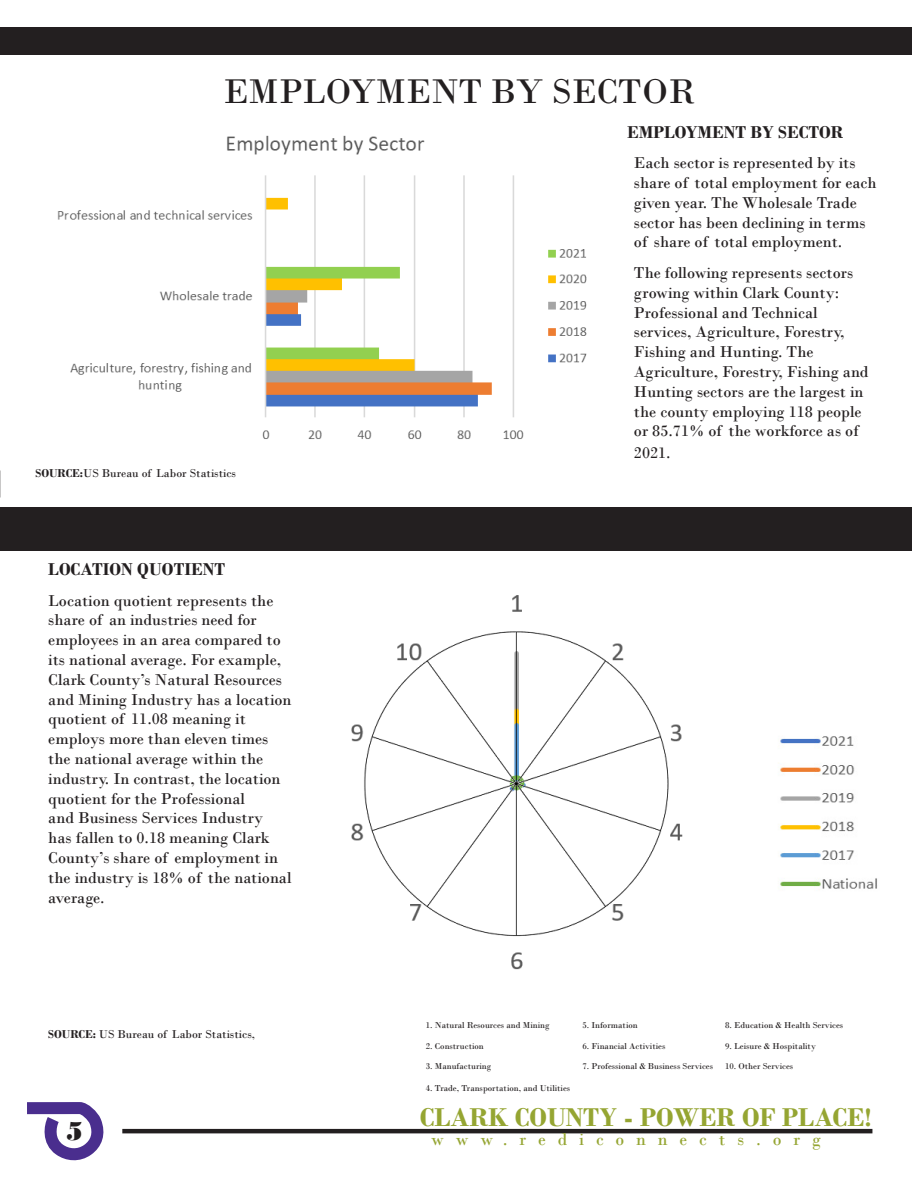
<style>
.page{position:relative;width:912px;height:1188px;background:#fff}
.page>*{position:absolute;margin:0;border:0;box-sizing:border-box;transform-origin:0 0}
.t1{font:36px "Bodoni";color:#231f20}
.t2{font:700 27px "Bodoni";color:#95a532}
.t3{font:27px "Bodoni MT Black";color:#231f20}
.t4{font:700 18px "Bodoni";color:#231f20}
.t5{font:18px "Bodoni";letter-spacing:.66em;color:#95a532}
.t6{font:16.5px/19.8px "Bodoni";color:#231f20}
.t7{font:12px "Bodoni";color:#231f20}
.t8{font:9px "Bodoni";color:#231f20}
.s1{font-weight:700}
</style>
<div class="page">
<svg style="left:27px;top:1102px;width:77px;height:59px"></svg>
<hr style="left:122px;top:1129px;width:750px;height:4px;background:#231f20">
<div style="left:0;top:27px;width:911px;height:27px;background:#231f20"></div>
<img style="left:780px;top:736px;width:97px;height:153px">
<div style="left:1px;top:507px;width:910px;height:44px;background:#231f20"></div>
<img style="left:57px;top:135px;width:530px;height:304px">
<img style="left:351px;top:595px;width:332px;height:375px">
<p class="t1" style="left:223px;top:70px;width:473px">EMPLOYMENT BY SECTOR</p>
<p class="t7" style="left:36px;top:466px;width:202px"><span class="s1">SOURCE:</span>US Bureau of Labor Statistics</p>
<p class="t4" style="left:48px;top:558px;width:178px">LOCATION QUOTIENT</p>
<p class="t6" style="left:48px;top:590px;width:245px">Location quotient represents the share of an industries need for employees in an area compared to its national average. For example,<br>Clark County’s Natural Resources and Mining Industry has a location quotient of 11.08 meaning it employs more than eleven times the national average within the industry. In contrast, the location quotient for the Professional<br>and Business Services Industry<br>has fallen to 0.18 meaning Clark<br>County’s share of employment in the industry is 18% of the national average.</p>
<p class="t7" style="left:48px;top:1027px;width:208px"><span class="s1">SOURCE:</span> US Bureau of Labor Statistics,</p>
<h2 class="t3" style="left:66px;top:1115px;width:19px">5</h2>
<p class="t4" style="left:627px;top:121px;width:217px">EMPLOYMENT BY SECTOR</p>
<p class="t6" style="left:633px;top:153px;width:244px">Each sector is represented by its share of total employment for each given year. The Wholesale Trade sector has been declining in terms of share of total employment.</p>
<p class="t6" style="left:633px;top:263px;width:236px">The following represents sectors growing within Clark County:<br>Professional and Technical services, Agriculture, Forestry,<br>Fishing and Hunting. The<br>Agriculture, Forestry, Fishing and<br>Hunting sectors are the largest in the county employing 118 people or 85.71% of the workforce as of</p>
<p class="t6" style="left:633px;top:443px;width:38px">2021.</p>
<p class="t8" style="left:426px;top:1020px;width:125px">1. Natural Resources and Mining</p>
<p class="t8" style="left:582px;top:1020px;width:57px">5. Information</p>
<p class="t8" style="left:724px;top:1020px;width:120px">8. Education &amp; Health Services</p>
<p class="t8" style="left:426px;top:1040px;width:59px">2. Construction</p>
<p class="t8" style="left:582px;top:1040px;width:84px">6. Financial Activities</p>
<p class="t8" style="left:724px;top:1040px;width:92px">9. Leisure &amp; Hospitality</p>
<p class="t8" style="left:426px;top:1060px;width:67px">3. Manufacturing</p>
<p class="t8" style="left:582px;top:1060px;width:132px">7. Professional &amp; Business Services</p>
<p class="t8" style="left:724px;top:1060px;width:70px">10. Other Services</p>
<p class="t8" style="left:426px;top:1083px;width:146px">4. Trade, Transportation, and Utilities</p>
<h2 class="t2" style="left:420px;top:1101px;width:453px">CLARK COUNTY - POWER OF PLACE!</h2>
<p class="t5" style="left:431px;top:1129px;width:391px">www.rediconnects.org</p>
</div>
